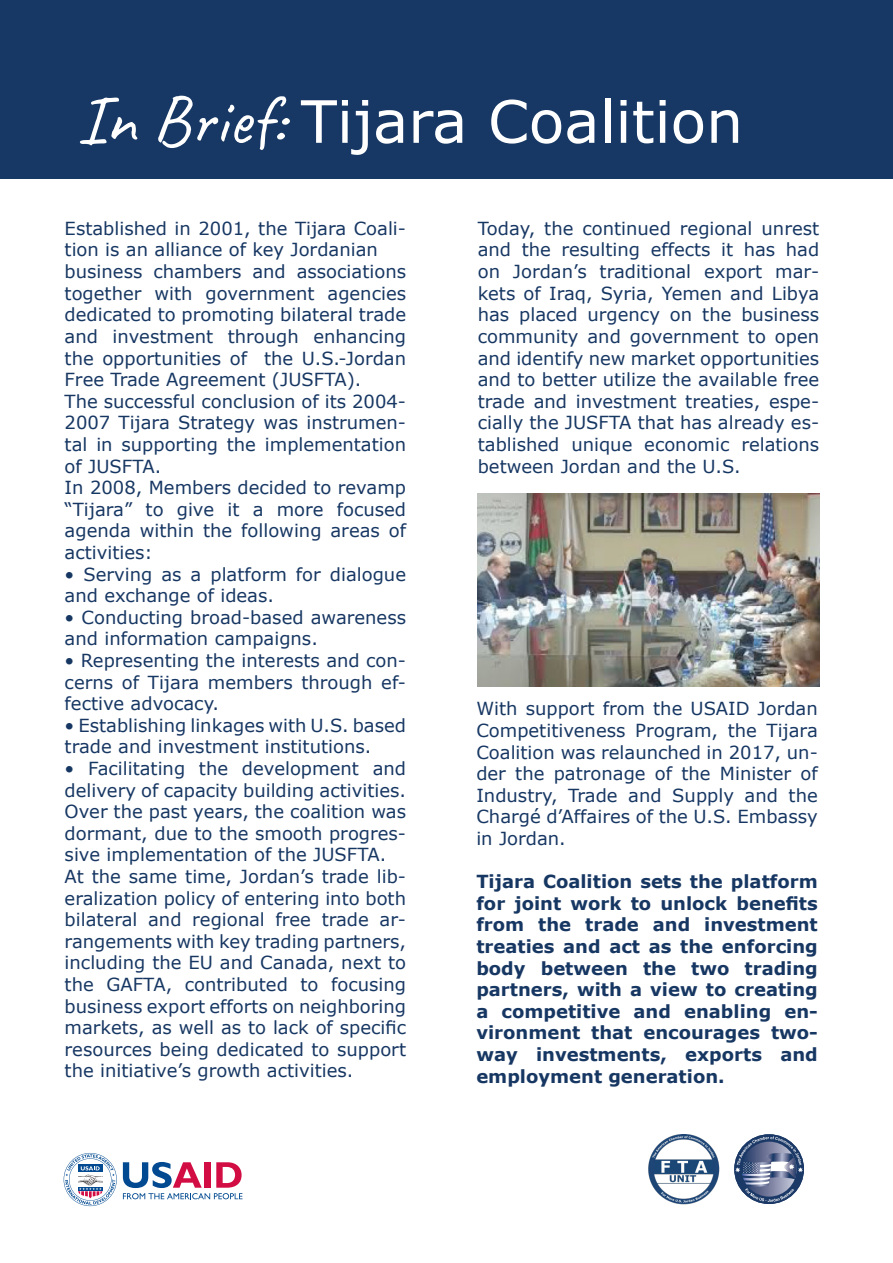
<style>
.page{position:relative;width:893px;height:1263px;background:#fff}
.page>*{position:absolute;margin:0;border:0;box-sizing:border-box;transform-origin:0 0}
.t1{font:58.5px "Verdana";color:#fff}
.t2{font:18px/21.6px "Verdana";color:#173763;text-align:justify}
.t3{font:700 18px/21.6px "Verdana";color:#173763;text-align:justify}
.s1{font-family:"Caveat";font-size:70.5px}
</style>
<div class="page">
<div style="left:0;top:0;width:893px;height:179px;background:#173864"></div>
<svg style="left:734px;top:1134px;width:70px;height:70px"></svg>
<img style="left:648px;top:1134px;width:72px;height:71px">
<img style="left:478px;top:493px;width:341px;height:193px">
<svg style="left:123px;top:1162px;width:119px;height:37px"></svg>
<svg style="left:64px;top:1153px;width:53px;height:53px"></svg>
<p class="t1" style="left:77px;top:84px;width:668px"><span class="s1">In Brief:</span> Tijara Coalition</p>
<p class="t2" style="left:65px;top:218px;width:343px">Established in 2001, the Tijara Coali&shy;tion is an alliance of key Jordanian</p>
<p class="t2" style="left:65px;top:261px;width:343px">business chambers and associations together with government agencies dedicated to promoting bilateral trade and investment through enhancing the opportunities of the U.S.-Jordan Free Trade Agreement (JUSFTA).</p>
<p class="t2" style="left:65px;top:391px;width:343px">The successful conclusion of its 2004- 2007 Tijara Strategy was instrumen&shy;tal in supporting the implementation of JUSFTA.</p>
<p class="t2" style="left:65px;top:477px;width:343px">In 2008, Members decided to revamp “Tijara” to give it a more focused agenda within the following areas of activities:</p>
<p class="t2" style="left:65px;top:563px;width:343px">• Serving as a platform for dialogue and exchange of ideas.</p>
<p class="t2" style="left:65px;top:607px;width:343px">• Conducting broad-based awareness and information campaigns.</p>
<p class="t2" style="left:65px;top:650px;width:343px">• Representing the interests and con&shy;cerns of Tijara members through ef&shy;fective advocacy.</p>
<p class="t2" style="left:65px;top:715px;width:343px">• Establishing linkages with U.S. based trade and investment institutions.</p>
<p class="t2" style="left:65px;top:758px;width:343px">• Facilitating the development and delivery of capacity building activities.</p>
<p class="t2" style="left:65px;top:801px;width:343px">Over the past years, the coalition was dormant, due to the smooth progres&shy;sive implementation of the JUSFTA.</p>
<p class="t2" style="left:65px;top:866px;width:343px">At the same time, Jordan’s trade lib&shy;eralization policy of entering into both bilateral and regional free trade ar&shy;rangements with key trading partners, including the EU and Canada, next to the GAFTA, contributed to focusing business export efforts on neighboring markets, as well as to lack of specific resources being dedicated to support the initiative’s growth activities.</p>
<p class="t2" style="left:478px;top:218px;width:343px">Today, the continued regional unrest and the resulting effects it has had on Jordan’s traditional export mar&shy;kets of Iraq, Syria, Yemen and Libya has placed urgency on the business community and government to open and identify new market opportunities and to better utilize the available free trade and investment treaties, espe&shy;cially the JUSFTA that has already es&shy;tablished unique economic relations between Jordan and the U.S.</p>
<p class="t2" style="left:476px;top:698px;width:343px">With support from the USAID Jordan Competitiveness Program, the Tijara Coalition was relaunched in 2017, un&shy;der the patronage of the Minister of Industry, Trade and Supply and the Chargé d’Affaires of the U.S. Embassy in Jordan.</p>
<p class="t3" style="left:476px;top:871px;width:343px">Tijara Coalition sets the platform for joint work to unlock benefits from the trade and investment treaties and act as the enforcing body between the two trading partners, with a view to creating a competitive and enabling en&shy;vironment that encourages two&shy;way investments, exports and employment generation.</p>
</div>
